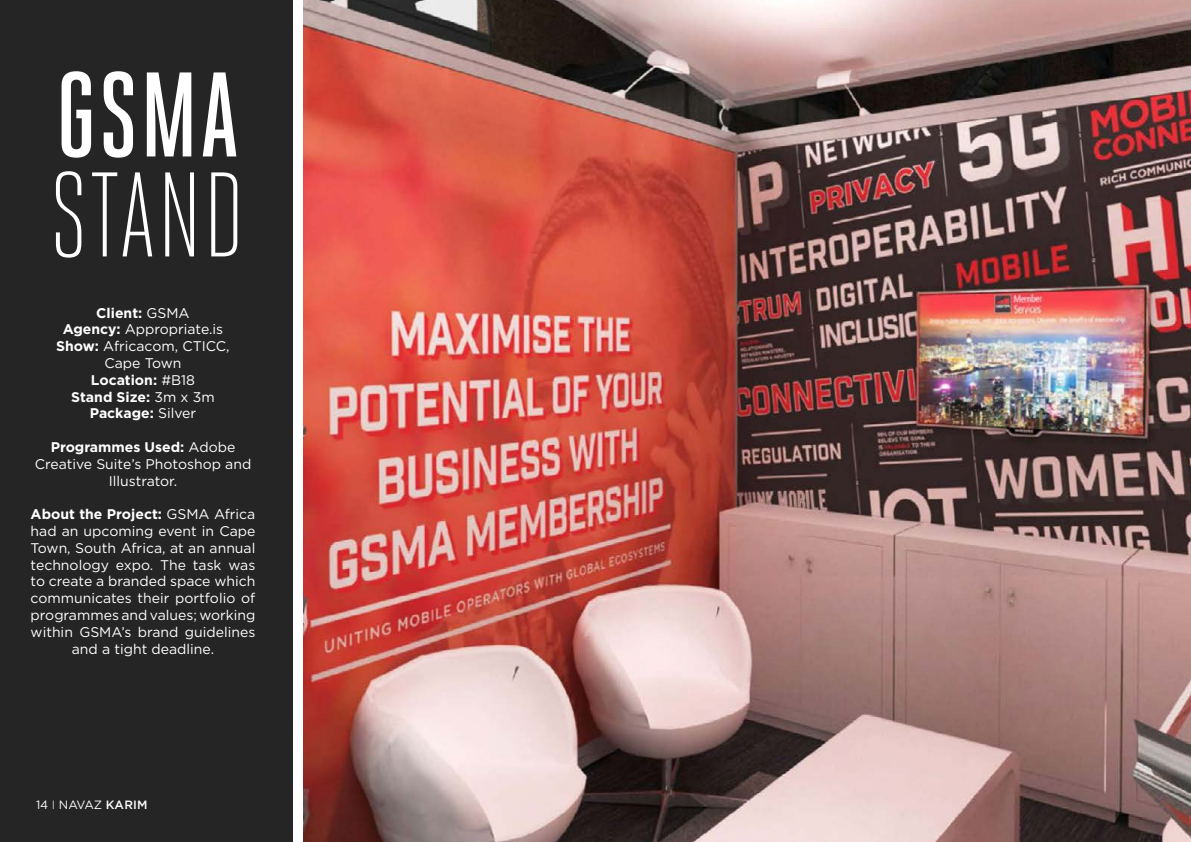
<style>
.page{position:relative;width:1191px;height:842px;background:#fff}
.page>*{position:absolute;margin:0;border:0;box-sizing:border-box;transform-origin:0 0}
.t1{font:300 120px "Heroic Condensed";letter-spacing:.01em;color:#fff}
.t2{font:500 120px "Heroic Condensed";color:#fff}
.t3{font:14px/16.8px "Gotham";color:#fff;text-align:center}
.t4{font:12px "Gotham";color:#fff}
.s1{font-weight:700}
.s2{font-weight:300}
.s3{font-weight:500}
</style>
<div class="page">
<img style="left:303px;top:0;width:888px;height:842px">
<div style="left:0;top:0;width:293px;height:842px;background:#252525"></div>
<h1 class="t2" style="left:55px;top:49px;width:186px">GSMA</h1>
<h1 class="t1" style="left:50px;top:149px;width:196px">STAND</h1>
<p class="t3" style="left:56px;top:304px;width:175px"><span class="s1">Client:</span> GSMA<br><span class="s1">Agency:</span> Appropriate.is<br><span class="s1">Show:</span> Africacom, CTICC,<br>Cape Town<br><span class="s1">Location:</span> #B18<br><span class="s1">Stand Size:</span> 3m x 3m<br><span class="s1">Package:</span> Silver</p>
<p class="t3" style="left:35px;top:438px;width:218px"><span class="s1">Programmes Used:</span> Adobe<br>Creative Suite’s Photoshop and<br>Illustrator.</p>
<p class="t3" style="left:31px;top:505px;width:226px"><span class="s1">About the Project:</span> GSMA Africa had an upcoming event in Cape<br>Town, South Africa, at an annual technology expo. The task was to create a branded space which communicates their portfolio of programmes and values; working within GSMA’s brand guidelines and a tight deadline.</p>
<p class="t4" style="left:36px;top:797px;width:113px">14 <span class="s2">I</span> NAVAZ <span class="s3">KARIM</span></p>
</div>
